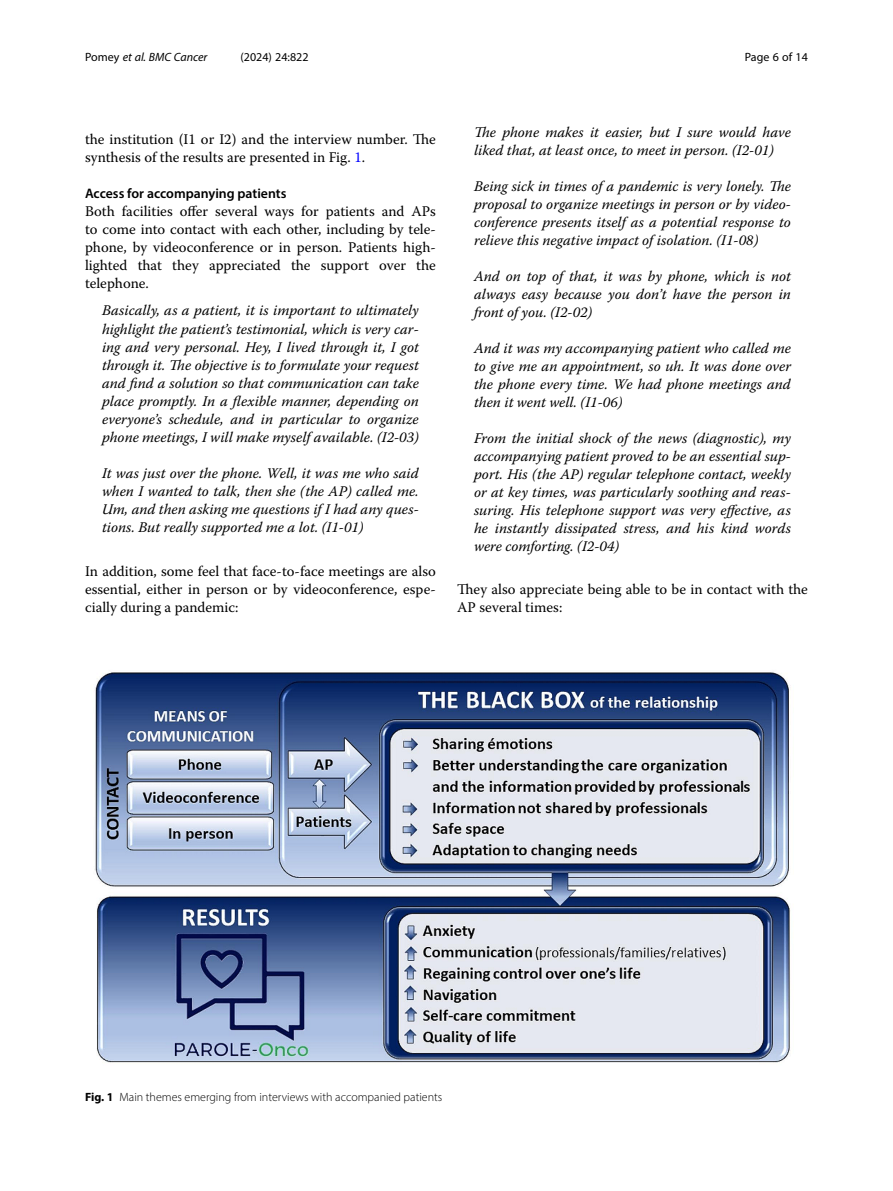
<style>
.page{position:relative;width:893px;height:1191px;background:#fff}
.page>*{position:absolute;margin:0;border:0;box-sizing:border-box;transform-origin:0 0}
.Block_Quote{font:italic 14.7px/18px "Warnock Pro";color:#000;text-align:justify}
.Body_Text{font:14.7px/18px "Warnock Pro";color:#000}
.Head_2{font:600 13.8px "Myriad Pro";color:#000}
.Figure_Caption{font:300 12px "Myriad Pro";color:#000}
.t1{font:12px "Myriad Pro";color:#000}
.t2{font:italic 12px "Myriad Pro";color:#000}
.s1{font-style:normal}
.s2{color:#00f}
.s3{font-weight:700}
</style>
<div class="page">
<img style="left:94px;top:672px;width:697px;height:391px">
<p class="t2" style="left:85px;top:50px;width:124px"><span class="s1">Pomey</span> et al. BMC Cancer</p>
<p class="t1" style="left:241px;top:50px;width:70px">(2024) 24:822</p>
<p class="t1" style="left:745px;top:50px;width:65px">Page 6 of 14</p>
<p class="Body_Text" style="left:85px;top:130px;width:352px">the institution (I1 or I2) and the interview number. The synthesis of the results are presented in Fig. <span class="s2">1</span>.</p>
<p class="Head_2" style="left:85px;top:185px;width:203px">Access for accompanying patients</p>
<p class="Body_Text" style="left:85px;top:202px;width:352px;text-align:justify">Both facilities offer several ways for patients and APs to come into contact with each other, including by tele&shy;phone, by videoconference or in person. Patients high&shy;lighted that they appreciated the support over the telephone.</p>
<p class="Block_Quote" style="left:102px;top:301px;width:318px">Basically, as a patient, it is important to ultimately highlight the patient’s testimonial, which is very car&shy;ing and very personal. Hey, I lived through it, I got through it. The objective is to formulate your request and find a solution so that communication can take place promptly. In a flexible manner, depending on everyone’s schedule, and in particular to organize phone meetings, I will make myself available. (I2-03)</p>
<p class="Block_Quote" style="left:102px;top:463px;width:318px">It was just over the phone. Well, it was me who said when I wanted to talk, then she (the AP) called me.<br>Um, and then asking me questions if I had any ques&shy;tions. But really supported me a lot. (I1-01)</p>
<p class="Body_Text" style="left:85px;top:562px;width:352px;text-align:justify">In addition, some feel that face-to-face meetings are also essential, either in person or by videoconference, espe&shy;cially during a pandemic:</p>
<p class="Block_Quote" style="left:474px;top:123px;width:318px">The phone makes it easier, but I sure would have liked that, at least once, to meet in person. (I2-01)</p>
<p class="Block_Quote" style="left:474px;top:177px;width:318px">Being sick in times of a pandemic is very lonely. The proposal to organize meetings in person or by video&shy;conference presents itself as a potential response to relieve this negative impact of isolation. (I1-08)</p>
<p class="Block_Quote" style="left:474px;top:267px;width:318px">And on top of that, it was by phone, which is not always easy because you don’t have the person in front of you. (I2-02)</p>
<p class="Block_Quote" style="left:474px;top:339px;width:318px">And it was my accompanying patient who called me to give me an appointment, so uh. It was done over the phone every time. We had phone meetings and then it went well. (I1-06)</p>
<p class="Block_Quote" style="left:474px;top:429px;width:318px">From the initial shock of the news (diagnostic), my accompanying patient proved to be an essential sup&shy;port. His (the AP) regular telephone contact, weekly or at key times, was particularly soothing and reas&shy;suring. His telephone support was very effective, as he instantly dissipated stress, and his kind words were comforting. (I2-04)</p>
<p class="Body_Text" style="left:457px;top:580px;width:352px">They also appreciate being able to be in contact with the<br>AP several times:</p>
<p class="Figure_Caption" style="left:85px;top:1089px;width:359px"><span class="s3">Fig. 1</span> Main themes emerging from interviews with accompanied patients</p>
</div>
